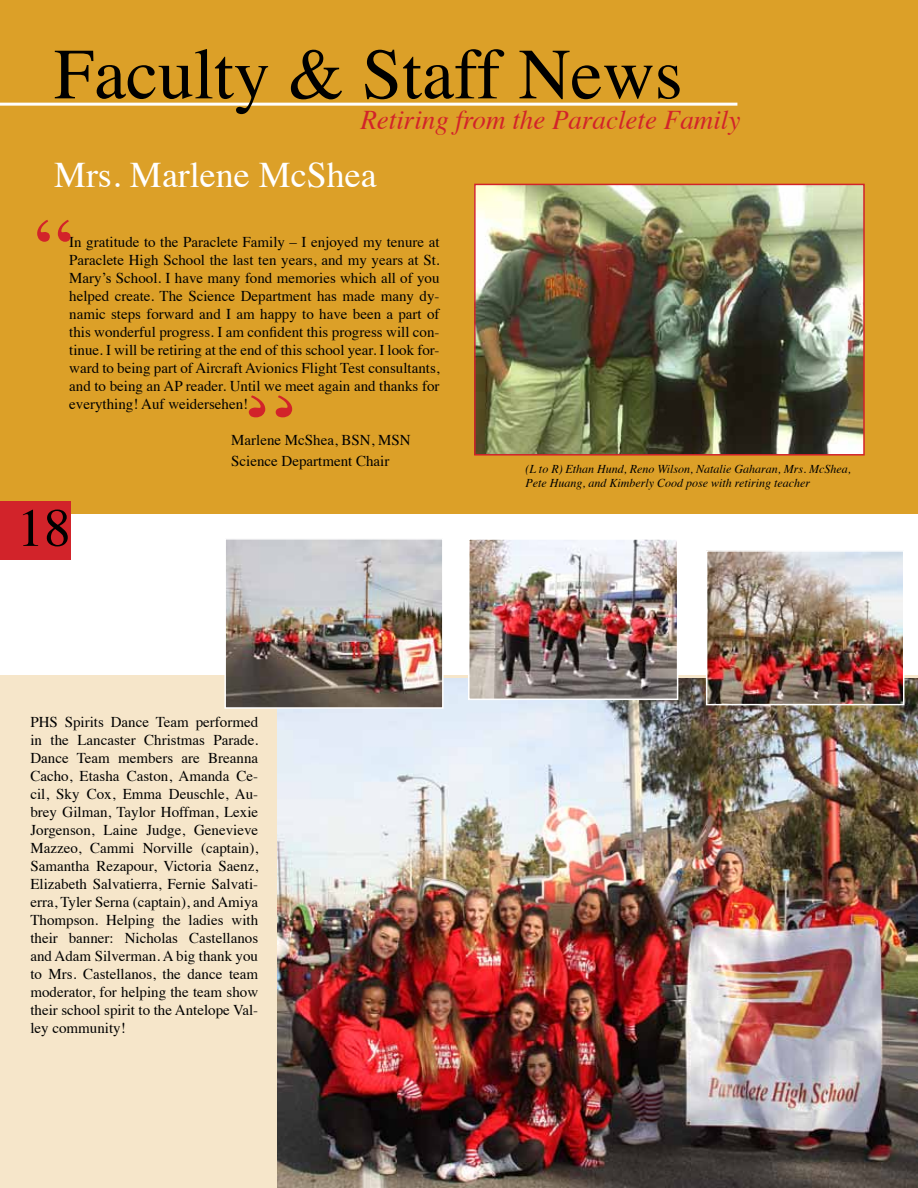
<style>
.page{position:relative;width:918px;height:1188px;background:#fff}
.page>*{position:absolute;margin:0;border:0;box-sizing:border-box;transform-origin:0 0}
.t1{font:72px "Times";color:#000}
.t2{font:54px "Times";color:#000}
.t3{font:36px "Times";color:#fff}
.t4{font:italic 27px "Times";color:#d2232a}
.t5{font:15px/18px "Times";color:#000;text-align:justify}
.t6{font:italic 12px/14.4px "Times";color:#000}
</style>
<div class="page">
<div style="left:0;top:0;width:918px;height:514px;background:#dca028"></div>
<div style="left:0;top:675px;width:918px;height:513px;background:#f6e6ca"></div>
<img style="left:278px;top:679px;width:640px;height:509px">
<hr style="left:0;top:103px;width:737px;height:3px;background:#fff">
<img style="left:477px;top:187px;width:385px;height:266px">
<div style="left:474px;top:184px;width:391px;height:272px;border:2px solid #d2232a"></div>
<svg style="left:37px;top:220px;width:33px;height:22px"></svg>
<svg style="left:249px;top:395px;width:43px;height:22px"></svg>
<img style="left:227px;top:541px;width:214px;height:165px">
<div style="left:224px;top:538px;width:220px;height:171px;border:2px solid #fff"></div>
<img style="left:471px;top:541px;width:204px;height:156px">
<div style="left:468px;top:538px;width:210px;height:162px;border:2px solid #fff"></div>
<img style="left:709px;top:553px;width:192px;height:149px">
<div style="left:706px;top:550px;width:198px;height:155px;border:2px solid #fff"></div>
<div style="left:1px;top:501px;width:70px;height:58px;background:#d2232a"></div>
<h1 class="t1" style="left:54px;top:7px;width:630px">Faculty &amp; Staff News</h1>
<h3 class="t4" style="left:360px;top:96px;width:381px">Retiring from the Paraclete Family</h3>
<h3 class="t3" style="left:54px;top:141px;width:324px">Mrs. Marlene McShea</h3>
<p class="t5" style="left:69px;top:231px;width:372px">In gratitude to the Paraclete Family – I enjoyed my tenure at Paraclete High School the last ten years, and my years at St.<br>Mary’s School. I have many fond memories which all of you helped create. The Science Department has made many dy&shy;namic steps forward and I am happy to have been a part of this wonderful progress. I am confident this progress will con&shy;tinue. I will be retiring at the end of this school year. I look for&shy;ward to being part of Aircraft Avionics Flight Test consultants, and to being an AP reader. Until we meet again and thanks for everything! Auf weidersehen!</p>
<p class="t5" style="left:231px;top:427px;width:181px;line-height:21.6px">Marlene McShea, BSN, MSN<br>Science Department Chair</p>
<h2 class="t2" style="left:17px;top:477px;width:55px">18</h2>
<p class="t5" style="left:30px;top:711px;width:229px">PHS Spirits Dance Team performed in the Lancaster Christmas Parade.<br>Dance Team members are Breanna Cacho, Etasha Caston, Amanda Ce&shy;cil, Sky Cox, Emma Deuschle, Au&shy;brey Gilman, Taylor Hoffman, Lexie Jorgenson, Laine Judge, Genevieve Mazzeo, Cammi Norville (captain), Samantha Rezapour, Victoria Saenz, Elizabeth Salvatierra, Fernie Salvati&shy;erra, Tyler Serna (captain), and Amiya Thompson. Helping the ladies with their banner: Nicholas Castellanos and Adam Silverman. A big thank you to Mrs. Castellanos, the dance team moderator, for helping the team show their school spirit to the Antelope Val&shy;ley community!</p>
<p class="t6" style="left:526px;top:461px;width:327px">(L to R) Ethan Hund, Reno Wilson, Natalie Gaharan, Mrs. McShea,<br>Pete Huang, and Kimberly Cood pose with retiring teacher</p>
</div>
